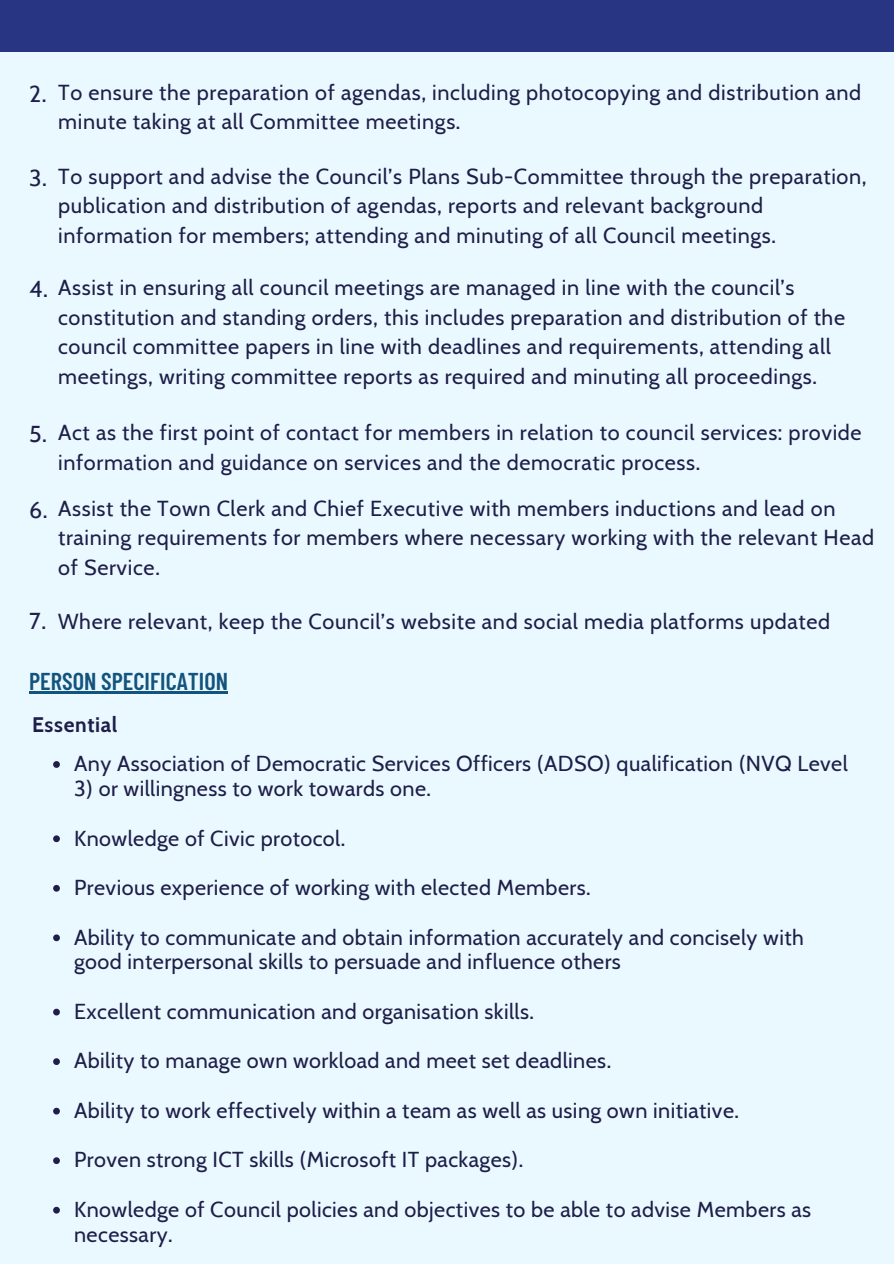
<style>
.page{position:relative;width:894px;height:1264px;background:#fff}
.page>*{position:absolute;margin:0;border:0;box-sizing:border-box;transform-origin:0 0}
.t1{font:600 24.3px "Barlow Condensed";color:#13547e}
.t2{font:22.95px "Cabin";color:#1e1e49}
.t3{font:21.6px/29.4px "Cabin";letter-spacing:.03em;color:#1e1e49}
.t4{font:700 21px "Cabin";letter-spacing:.03em;color:#1e1e49}
.s1{font-size:22.95px}
</style>
<div class="page">
<div style="left:0;top:0;width:893px;height:1263px;background:#eaf9ff"></div>
<svg style="left:53px;top:761px;width:7px;height:6px"></svg>
<svg style="left:53px;top:835px;width:7px;height:7px"></svg>
<svg style="left:53px;top:884px;width:7px;height:7px"></svg>
<svg style="left:53px;top:934px;width:7px;height:7px"></svg>
<svg style="left:53px;top:1008px;width:7px;height:7px"></svg>
<svg style="left:53px;top:1058px;width:7px;height:6px"></svg>
<svg style="left:53px;top:1107px;width:7px;height:7px"></svg>
<svg style="left:53px;top:1157px;width:7px;height:6px"></svg>
<svg style="left:53px;top:1206px;width:7px;height:7px"></svg>
<hr style="left:29px;top:691px;width:199px;height:3px;background:#13547e">
<div style="left:0;top:0;width:893px;height:52px;background:#273583"></div>
<h2 class="t2" style="left:29px;top:80px;width:19px">2.</h2>
<h2 class="t3" style="left:58px;top:78px;width:804px">To ensure the preparation of agendas, including photocopying and distribution and minute taking at all Committee meetings.</h2>
<h2 class="t2" style="left:29px;top:164px;width:19px">3.</h2>
<h2 class="t3" style="left:58px;top:161px;width:809px">To support and advise the Council’s Plans Sub-Committee through the preparation, publication and distribution of agendas, reports and relevant background information for members; attending and minuting of all Council meetings.</h2>
<h2 class="t3" style="left:29px;top:273px;width:766px"><span class="s1">4.</span> Assist in ensuring all council meetings are managed in line with the council’s</h2>
<h2 class="t3" style="left:58px;top:302px;width:788px">constitution and standing orders, this includes preparation and distribution of the council committee papers in line with deadlines and requirements, attending all meetings, writing committee reports as required and minuting all proceedings.</h2>
<p class="t2" style="left:29px;top:420px;width:19px">5.</p>
<p class="t2" style="left:29px;top:495px;width:20px">6.</p>
<p class="t3" style="left:58px;top:417px;width:804px">Act as the first point of contact for members in relation to council services: provide information and guidance on services and the democratic process.</p>
<p class="t3" style="left:58px;top:493px;width:817px">Assist the Town Clerk and Chief Executive with members inductions and lead on training requirements for members where necessary working with the relevant Head of Service.</p>
<p class="t2" style="left:29px;top:606px;width:19px">7.</p>
<p class="t3" style="left:58px;top:606px;width:773px">Where relevant, keep the Council’s website and social media platforms updated</p>
<p class="t1" style="left:29px;top:665px;width:200px">PERSON SPECIFICATION</p>
<h1 class="t4" style="left:32px;top:711px;width:87px">Essential</h1>
<h3 class="t3" style="left:74px;top:748px;width:775px">Any Association of Democratic Services Officers (ADSO) qualification (NVQ Level</h3>
<h3 class="t3" style="left:74px;top:773px;width:358px">3) or willingness to work towards one.</h3>
<p class="t3" style="left:74px;top:823px;width:272px">Knowledge of Civic protocol.</p>
<p class="t3" style="left:74px;top:872px;width:518px">Previous experience of working with elected Members.</p>
<p class="t3" style="left:74px;top:924px;width:731px;line-height:24.8px">Ability to communicate and obtain information accurately and concisely with good interpersonal skills to persuade and influence others</p>
<p class="t3" style="left:74px;top:996px;width:461px">Excellent communication and organisation skills.</p>
<p class="t3" style="left:74px;top:1045px;width:538px">Ability to manage own workload and meet set deadlines.</p>
<p class="t3" style="left:74px;top:1095px;width:666px">Ability to work effectively within a team as well as using own initiative.</p>
<p class="t3" style="left:74px;top:1144px;width:450px">Proven strong ICT skills (Microsoft IT packages).</p>
<p class="t3" style="left:74px;top:1196px;width:738px;line-height:24.8px">Knowledge of Council policies and objectives to be able to advise Members as necessary.</p>
</div>
